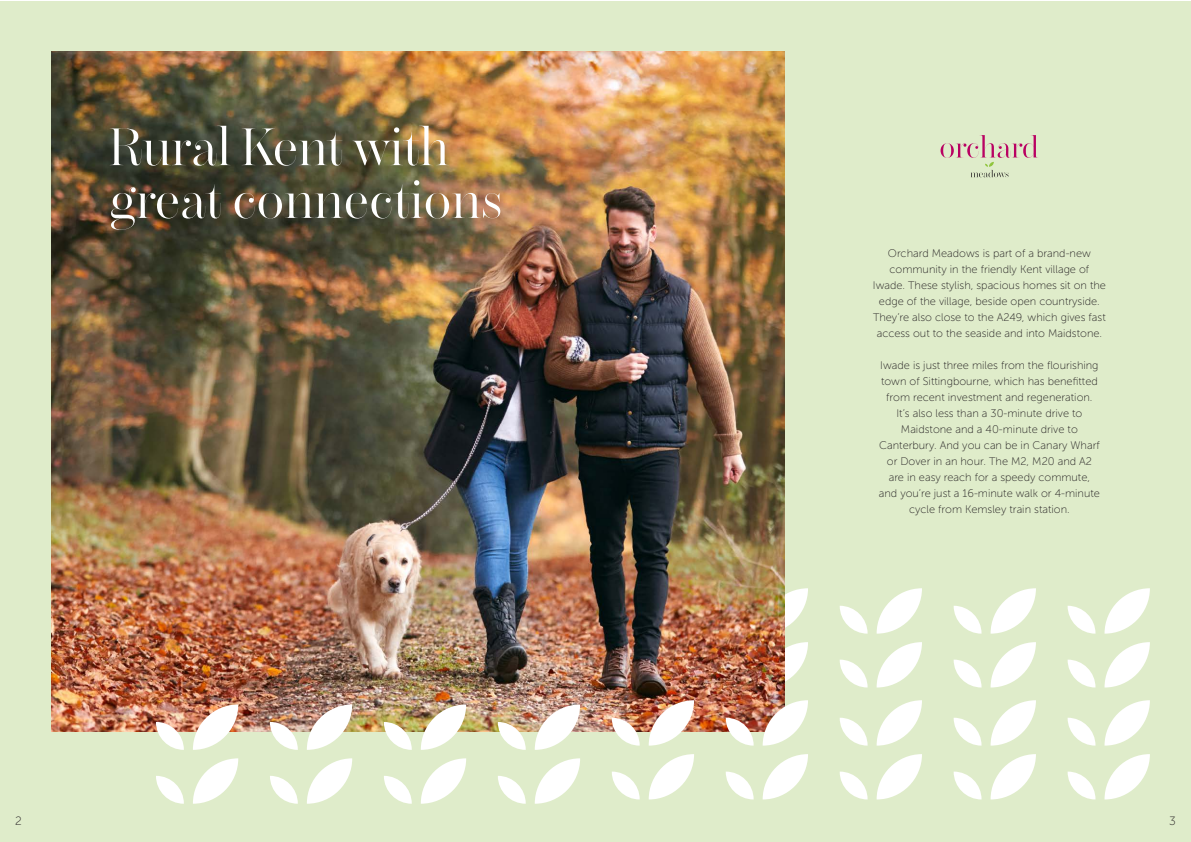
<style>
.page{position:relative;width:1191px;height:842px;background:#fff}
.page>*{position:absolute;margin:0;border:0;box-sizing:border-box;transform-origin:0 0}
.t1{font:52.8px/52.8px "Chamberi Super Display";color:#fff}
.t2{font:12px "Museo Sans 100";color:#231f20}
.t3{font:11px/16px "Museo Sans 100";color:#231f20;text-align:center}
</style>
<div class="page">
<div style="left:0;top:1px;width:1191px;height:840px;background:#dfecca"></div>
<svg style="left:784px;top:588px;width:24px;height:46px"></svg>
<svg style="left:784px;top:642px;width:24px;height:45px"></svg>
<img style="left:51px;top:51px;width:733px;height:680px">
<svg style="left:193px;top:704px;width:45px;height:46px"></svg>
<svg style="left:156px;top:722px;width:28px;height:28px"></svg>
<svg style="left:307px;top:704px;width:45px;height:46px"></svg>
<svg style="left:270px;top:722px;width:28px;height:28px"></svg>
<svg style="left:421px;top:704px;width:45px;height:46px"></svg>
<svg style="left:384px;top:722px;width:28px;height:28px"></svg>
<svg style="left:535px;top:704px;width:45px;height:46px"></svg>
<svg style="left:498px;top:722px;width:28px;height:28px"></svg>
<svg style="left:193px;top:758px;width:45px;height:46px"></svg>
<svg style="left:156px;top:776px;width:28px;height:28px"></svg>
<svg style="left:307px;top:758px;width:45px;height:46px"></svg>
<svg style="left:270px;top:776px;width:28px;height:28px"></svg>
<svg style="left:421px;top:758px;width:45px;height:46px"></svg>
<svg style="left:384px;top:776px;width:28px;height:28px"></svg>
<svg style="left:535px;top:758px;width:45px;height:46px"></svg>
<svg style="left:498px;top:776px;width:28px;height:28px"></svg>
<svg style="left:648px;top:700px;width:46px;height:46px"></svg>
<svg style="left:612px;top:718px;width:27px;height:28px"></svg>
<svg style="left:762px;top:700px;width:46px;height:46px"></svg>
<svg style="left:725px;top:718px;width:28px;height:28px"></svg>
<svg style="left:876px;top:700px;width:46px;height:46px"></svg>
<svg style="left:839px;top:718px;width:28px;height:28px"></svg>
<svg style="left:990px;top:700px;width:46px;height:46px"></svg>
<svg style="left:953px;top:718px;width:28px;height:28px"></svg>
<svg style="left:1104px;top:700px;width:45px;height:46px"></svg>
<svg style="left:1067px;top:718px;width:28px;height:28px"></svg>
<svg style="left:648px;top:754px;width:46px;height:45px"></svg>
<svg style="left:612px;top:771px;width:27px;height:28px"></svg>
<svg style="left:762px;top:754px;width:46px;height:45px"></svg>
<svg style="left:725px;top:771px;width:28px;height:28px"></svg>
<svg style="left:876px;top:754px;width:46px;height:45px"></svg>
<svg style="left:839px;top:771px;width:28px;height:28px"></svg>
<svg style="left:990px;top:754px;width:46px;height:45px"></svg>
<svg style="left:953px;top:771px;width:28px;height:28px"></svg>
<svg style="left:1104px;top:754px;width:45px;height:45px"></svg>
<svg style="left:1067px;top:771px;width:28px;height:28px"></svg>
<svg style="left:876px;top:588px;width:46px;height:46px"></svg>
<svg style="left:839px;top:606px;width:28px;height:28px"></svg>
<svg style="left:990px;top:588px;width:46px;height:46px"></svg>
<svg style="left:953px;top:606px;width:28px;height:28px"></svg>
<svg style="left:1104px;top:588px;width:45px;height:46px"></svg>
<svg style="left:1067px;top:606px;width:28px;height:28px"></svg>
<svg style="left:876px;top:642px;width:46px;height:45px"></svg>
<svg style="left:839px;top:660px;width:28px;height:27px"></svg>
<svg style="left:990px;top:642px;width:46px;height:45px"></svg>
<svg style="left:953px;top:660px;width:28px;height:27px"></svg>
<svg style="left:1104px;top:642px;width:45px;height:45px"></svg>
<svg style="left:1067px;top:660px;width:28px;height:27px"></svg>
<svg style="left:940px;top:135px;width:98px;height:42px"></svg>
<h1 class="t1" style="left:109px;top:117px;width:395px">Rural Kent with great connections</h1>
<p class="t2" style="left:15px;top:815px;width:8px">2</p>
<p class="t3" style="left:873px;top:245px;width:235px">Orchard Meadows is part of a brand-new community in the friendly Kent village of Iwade. These stylish, spacious homes sit on the edge of the village, beside open countryside.<br>They’re also close to the A249, which gives fast access out to the seaside and into Maidstone.</p>
<p class="t3" style="left:879px;top:357px;width:223px">Iwade is just three miles from the flourishing town of Sittingbourne, which has benefitted from recent investment and regeneration.<br>It’s also less than a 30-minute drive to Maidstone and a 40-minute drive to Canterbury. And you can be in Canary Wharf or Dover in an hour. The M2, M20 and A2 are in easy reach for a speedy commute, and you’re just a 16-minute walk or 4-minute cycle from Kemsley train station.</p>
<p class="t2" style="left:1169px;top:815px;width:8px">3</p>
</div>
